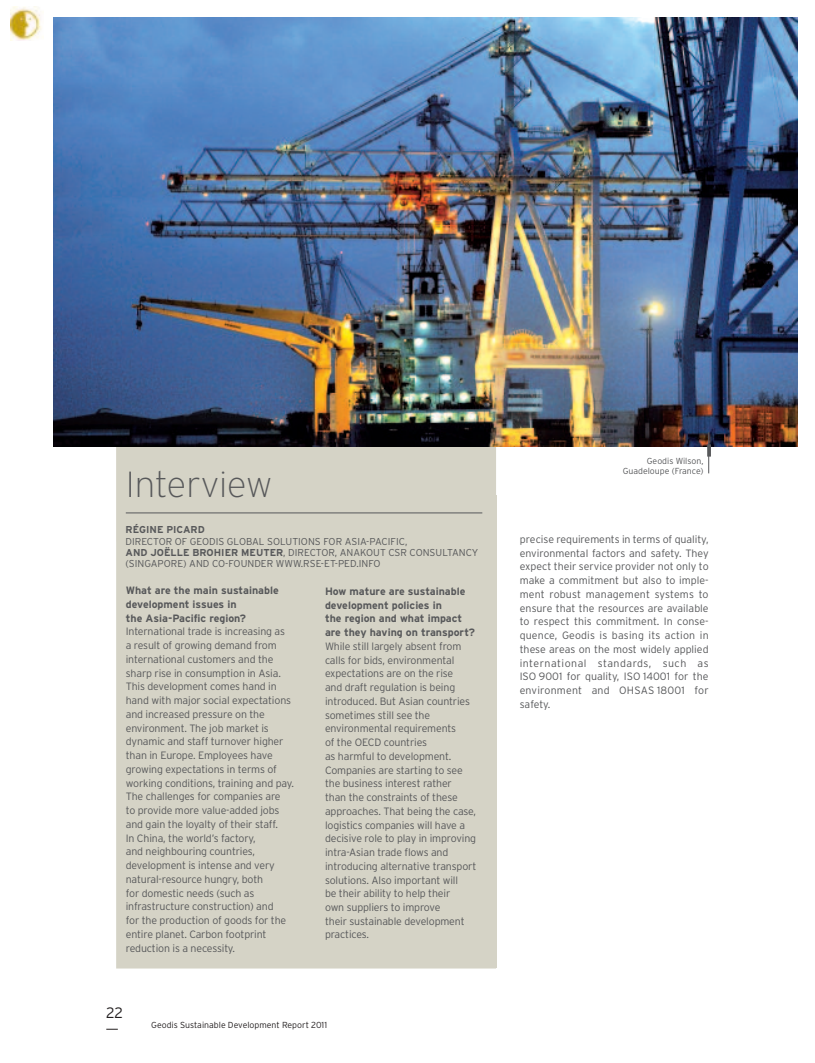
<style>
.page{position:relative;width:815px;height:1063px;background:#fff}
.page>*{position:absolute;margin:0;border:0;box-sizing:border-box;transform-origin:0 0}
.t1{font:200 36.25px "Interstate";color:#57585a}
.t2{font:300 15px "Interstate";color:#231f20}
.t3{font:300 10.62px/13.8px "Interstate";letter-spacing:-.015em;color:#57585a}
.t4{font:700 10.62px/13.8px "Interstate";color:#57585a}
.t5{font:300 10px/11.2px "Interstate";color:#57585a}
.t6{font:700 10px "Interstate";color:#57585a}
.t7{font:300 8.75px "Interstate";color:#231f20}
.t8{font:300 8.75px/10px "Interstate";color:#57585a;text-align:right}
.s1{font-weight:700}
</style>
<div class="page">
<div style="left:116px;top:446px;width:380px;height:523px;background:#d5d3c6"></div>
<img style="left:53px;top:18px;width:744px;height:428px">
<svg style="left:106px;top:1029px;width:12px;height:1px"></svg>
<img style="left:11px;top:6px;width:31px;height:35px">
<hr style="left:708px;top:432px;width:1px;height:41px;background:#57585a">
<svg style="left:707px;top:444px;width:4px;height:13px"></svg>
<div style="left:313px;top:495px;width:184px;height:473px;background:#d5d3c6"></div>
<hr style="left:126px;top:513px;width:356px;height:1px;background:#57585a">
<h1 class="t1" style="left:126px;top:464px;width:148px">Interview</h1>
<p class="t6" style="left:126px;top:524px;width:81px">RÉGINE PICARD</p>
<p class="t5" style="left:126px;top:535px;width:354px">DIRECTOR OF GEODIS GLOBAL SOLUTIONS FOR ASIA-PACIFIC,<br><span class="s1">AND JOËLLE BROHIER MEUTER</span>, DIRECTOR, ANAKOUT CSR CONSULTANCY (SINGAPORE) AND CO-FOUNDER WWW.RSE-ET-PED.INFO</p>
<p class="t4" style="left:126px;top:584px;width:154px">What are the main sustainable development issues in<br>the Asia-Pacific region?</p>
<p class="t3" style="left:126px;top:625px;width:170px">International trade is increasing as<br>a result of growing demand from international customers and the sharp rise in consumption in Asia.<br>This development comes hand in hand with major social expectations and increased pressure on the environment. The job market is dynamic and staff turnover higher than in Europe. Employees have growing expectations in terms of working conditions, training and pay.<br>The challenges for companies are<br>to provide more value-added jobs and gain the loyalty of their staff.<br>In China, the world’s factory,<br>and neighbouring countries, development is intense and very natural-resource hungry, both<br>for domestic needs (such as infrastructure construction) and<br>for the production of goods for the entire planet. Carbon footprint reduction is a necessity.</p>
<h2 class="t2" style="left:106px;top:1004px;width:18px">22</h2>
<p class="t4" style="left:325px;top:584px;width:152px">How mature are sustainable development policies in<br>the region and what impact are they having on transport?</p>
<p class="t3" style="left:325px;top:639px;width:153px">While still largely absent from calls for bids, environmental expectations are on the rise<br>and draft regulation is being introduced. But Asian countries sometimes still see the environmental requirements<br>of the OECD countries<br>as harmful to development.<br>Companies are starting to see the business interest rather<br>than the constraints of these approaches. That being the case, logistics companies will have a decisive role to play in improving intra-Asian trade flows and introducing alternative transport solutions. Also important will<br>be their ability to help their<br>own suppliers to improve<br>their sustainable development practices.</p>
<p class="t7" style="left:151px;top:1020px;width:177px">Geodis Sustainable Development Report 2011</p>
<p class="t8" style="left:623px;top:456px;width:82px">Geodis Wilson,<br>Guadeloupe (France)</p>
<p class="t3" style="left:520px;top:532px;width:190px;text-align:justify">precise requirements in terms of quality, environmental factors and safety. They expect their service provider not only to make a commitment but also to imple&shy;ment robust management systems to ensure that the resources are available to respect this commitment. In conse&shy;quence, Geodis is basing its action in these areas on the most widely applied international standards, such as ISO 9001 for quality, ISO 14001 for the environment and OHSAS 18001 for safety.</p>
</div>
